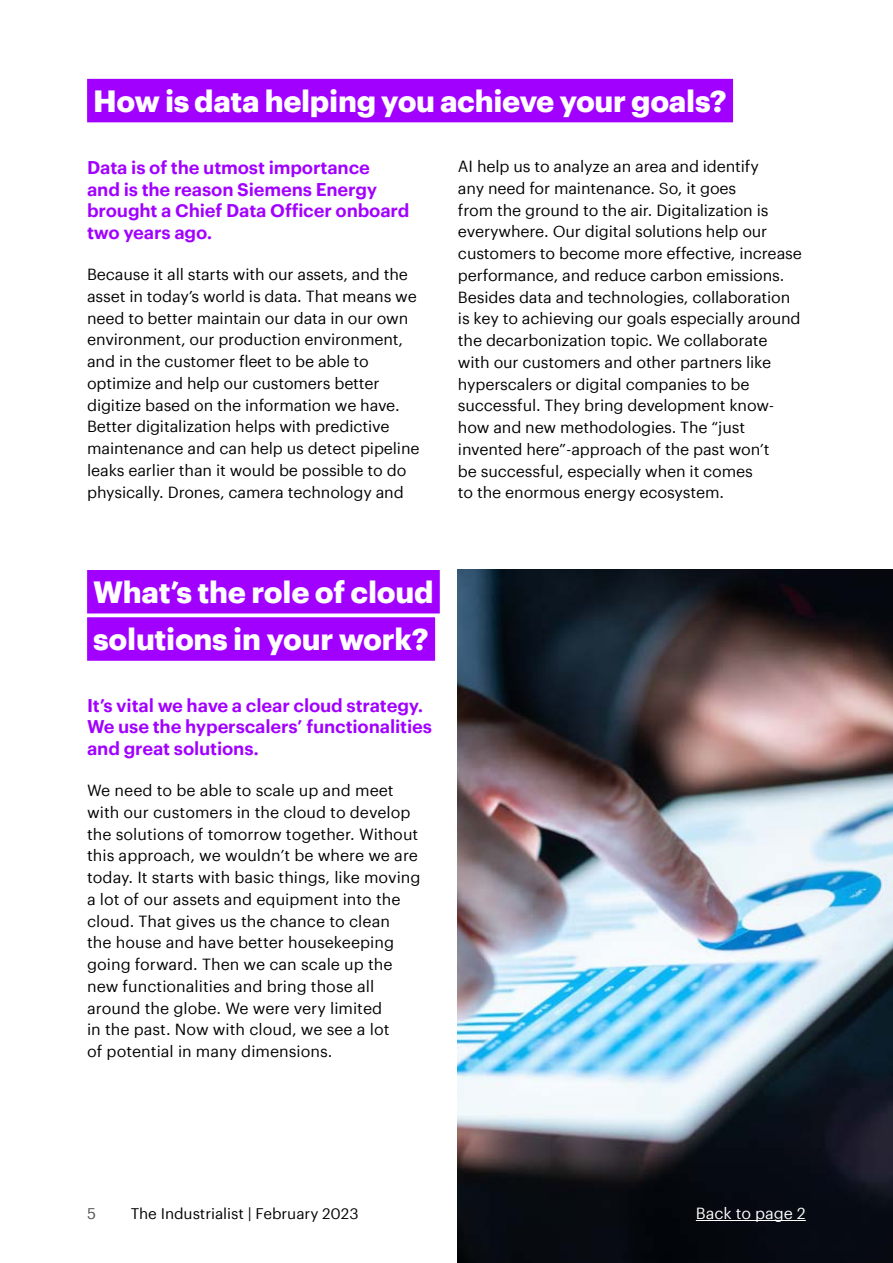
<style>
.page{position:relative;width:893px;height:1263px;background:#fff}
.page>*{position:absolute;margin:0;border:0;box-sizing:border-box;transform-origin:0 0}
.t1{font:700 30px/47.2px "Graphik";letter-spacing:-.01em;color:#fff}
.t2{font:600 18px/21.6px "Graphik";letter-spacing:-.01em;color:#a100ff}
.t3{font:15.75px/21.8px "Graphik";letter-spacing:-.01em;color:#000}
.t4{font:15.75px "Graphik";letter-spacing:-.005em;color:#fff}
.t5{font:15px "Graphik";letter-spacing:-.005em;color:#000}
.t6{font:15px "Graphik";color:#4d4d4f}
</style>
<div class="page">
<img style="left:457px;top:570px;width:436px;height:693px">
<hr style="left:696px;top:1220px;width:110px;height:1px;background:#fff">
<div style="left:87px;top:79px;width:646px;height:43px;background:#a100ff"></div>
<div style="left:87px;top:570px;width:353px;height:43px;background:#a100ff"></div>
<div style="left:87px;top:617px;width:348px;height:44px;background:#a100ff"></div>
<h1 class="t1" style="left:93px;top:75px;width:635px">How is data helping you achieve your goals?</h1>
<p class="t2" style="left:87px;top:155px;width:324px">Data is of the utmost importance<br>and is the reason Siemens Energy brought a Chief Data Officer onboard two years ago.</p>
<p class="t3" style="left:87px;top:262px;width:334px">Because it all starts with our assets, and the asset in today’s world is data. That means we need to better maintain our data in our own environment, our production environment, and in the customer fleet to be able to optimize and help our customers better digitize based on the information we have.<br>Better digitalization helps with predictive maintenance and can help us detect pipeline leaks earlier than it would be possible to do physically. Drones, camera technology and</p>
<p class="t3" style="left:458px;top:154px;width:345px">AI help us to analyze an area and identify<br>any need for maintenance. So, it goes<br>from the ground to the air. Digitalization is everywhere. Our digital solutions help our customers to become more effective, increase performance, and reduce carbon emissions.<br>Besides data and technologies, collaboration is key to achieving our goals especially around the decarbonization topic. We collaborate with our customers and other partners like hyperscalers or digital companies to be successful. They bring development know&shy;how and new methodologies. The “just invented here”-approach of the past won’t<br>be successful, especially when it comes<br>to the enormous energy ecosystem.</p>
<h1 class="t1" style="left:93px;top:566px;width:342px">What’s the role of cloud solutions in your work?</h1>
<p class="t2" style="left:87px;top:693px;width:346px">It’s vital we have a clear cloud strategy.<br>We use the hyperscalers’ functionalities and great solutions.</p>
<p class="t3" style="left:87px;top:778px;width:335px">We need to be able to scale up and meet with our customers in the cloud to develop the solutions of tomorrow together. Without this approach, we wouldn’t be where we are today. It starts with basic things, like moving a lot of our assets and equipment into the cloud. That gives us the chance to clean<br>the house and have better housekeeping going forward. Then we can scale up the new functionalities and bring those all around the globe. We were very limited<br>in the past. Now with cloud, we see a lot<br>of potential in many dimensions.</p>
<p class="t6" style="left:87px;top:1203px;width:10px">5</p>
<p class="t5" style="left:131px;top:1203px;width:229px">The Industrialist | February 2023</p>
<p class="t4" style="left:696px;top:1202px;width:112px">Back to page 2</p>
</div>
